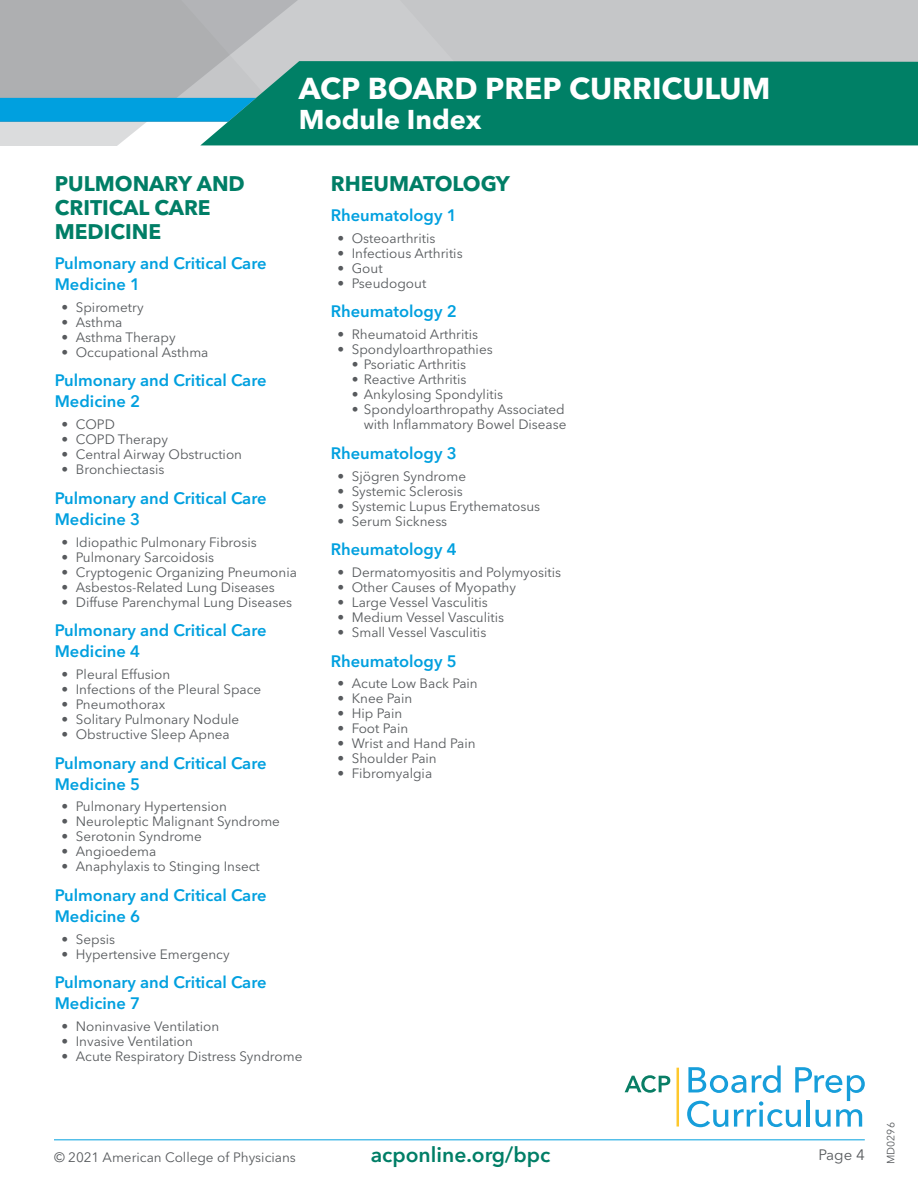
<style>
.page{position:relative;width:918px;height:1188px;background:#fff}
.page>*{position:absolute;margin:0;border:0;box-sizing:border-box;transform-origin:0 0}
.t1{font:700 30px "Avenir Next LT Pro";color:#fff}
.t2{font:700 27px "Avenir Next LT Pro";color:#fff}
.Heads{font:700 21px/24px "Avenir Next LT Pro";color:#007e66}
.t3{font:600 21px "Avenir Next LT Pro";color:#007e66}
.Sub_Heads{font:600 16.5px/21px "Avenir Next LT Pro";color:#00a0df}
.t4{font:15px "Avenir Next LT Pro";color:#575a5d}
.Bullets{font:13.5px/15px "Avenir Next LT Pro";color:#575a5d;text-align:right}
.t5{font:10.5px "Avenir Next LT Pro";color:#575a5d}
</style>
<div class="page">
<hr style="left:54px;top:1139px;width:811px;height:1px;background:#00a0df">
<svg style="left:687px;top:1065px;width:178px;height:62px"></svg>
<svg style="left:625px;top:1075px;width:45px;height:18px"></svg>
<hr style="left:677px;top:1068px;width:2px;height:59px;background:#fec82d">
<div style="left:0;top:0;width:918px;height:98px;background:#c5c6c8"></div>
<div style="left:300px;top:61px;width:618px;height:84px;background:#008066"></div>
<svg style="left:0;top:0;width:300px;height:145px"></svg>
<h1 class="t1" style="left:299px;top:70px;width:473px">ACP BOARD PREP CURRICULUM</h1>
<h2 class="t2" style="left:299px;top:103px;width:184px">Module Index</h2>
<p class="Heads" style="left:55px;top:172px;width:192px">PULMONARY AND<br>CRITICAL CARE<br>MEDICINE</p>
<p class="Sub_Heads" style="left:55px;top:253px;width:213px">Pulmonary and Critical Care<br>Medicine 1</p>
<p class="Bullets" style="left:62px;top:300px;width:84px">• Spirometry</p>
<p class="Bullets" style="left:62px;top:315px;width:62px">• Asthma</p>
<p class="Bullets" style="left:62px;top:330px;width:116px">• Asthma Therapy</p>
<p class="Bullets" style="left:62px;top:345px;width:148px">• Occupational Asthma</p>
<p class="Sub_Heads" style="left:55px;top:370px;width:213px">Pulmonary and Critical Care<br>Medicine 2</p>
<p class="Bullets" style="left:62px;top:417px;width:55px">• COPD</p>
<p class="Bullets" style="left:62px;top:432px;width:108px">• COPD Therapy</p>
<p class="Bullets" style="left:62px;top:447px;width:182px">• Central Airway Obstruction</p>
<p class="Bullets" style="left:62px;top:462px;width:104px">• Bronchiectasis</p>
<p class="Sub_Heads" style="left:55px;top:487px;width:213px">Pulmonary and Critical Care<br>Medicine 3</p>
<p class="Bullets" style="left:62px;top:534px;width:197px">• Idiopathic Pulmonary Fibrosis</p>
<p class="Bullets" style="left:62px;top:549px;width:154px">• Pulmonary Sarcoidosis</p>
<p class="Bullets" style="left:62px;top:564px;width:237px">• Cryptogenic Organizing Pneumonia</p>
<p class="Bullets" style="left:62px;top:579px;width:215px">• Asbestos-Related Lung Diseases</p>
<p class="Bullets" style="left:62px;top:594px;width:232px">• Diffuse Parenchymal Lung Diseases</p>
<p class="Sub_Heads" style="left:55px;top:620px;width:213px">Pulmonary and Critical Care<br>Medicine 4</p>
<p class="Bullets" style="left:62px;top:667px;width:110px">• Pleural Effusion</p>
<p class="Bullets" style="left:62px;top:682px;width:201px">• Infections of the Pleural Space</p>
<p class="Bullets" style="left:62px;top:697px;width:105px">• Pneumothorax</p>
<p class="Bullets" style="left:62px;top:712px;width:179px">• Solitary Pulmonary Nodule</p>
<p class="Bullets" style="left:62px;top:727px;width:170px">• Obstructive Sleep Apnea</p>
<p class="Sub_Heads" style="left:55px;top:752px;width:213px">Pulmonary and Critical Care<br>Medicine 5</p>
<p class="Bullets" style="left:62px;top:799px;width:167px">• Pulmonary Hypertension</p>
<p class="Bullets" style="left:62px;top:814px;width:220px">• Neuroleptic Malignant Syndrome</p>
<p class="Bullets" style="left:62px;top:829px;width:142px">• Serotonin Syndrome</p>
<p class="Bullets" style="left:62px;top:844px;width:96px">• Angioedema</p>
<p class="Bullets" style="left:62px;top:859px;width:200px">• Anaphylaxis to Stinging Insect</p>
<p class="Sub_Heads" style="left:55px;top:885px;width:213px">Pulmonary and Critical Care<br>Medicine 6</p>
<p class="Bullets" style="left:62px;top:932px;width:55px">• Sepsis</p>
<p class="Bullets" style="left:62px;top:947px;width:170px">• Hypertensive Emergency</p>
<p class="Sub_Heads" style="left:55px;top:972px;width:213px">Pulmonary and Critical Care<br>Medicine 7</p>
<p class="Bullets" style="left:62px;top:1019px;width:159px">• Noninvasive Ventilation</p>
<p class="Bullets" style="left:62px;top:1034px;width:133px">• Invasive Ventilation</p>
<p class="Bullets" style="left:62px;top:1049px;width:242px">• Acute Respiratory Distress Syndrome</p>
<p class="Heads" style="left:331px;top:172px;width:181px">RHEUMATOLOGY</p>
<p class="Sub_Heads" style="left:331px;top:205px;width:127px">Rheumatology 1</p>
<p class="Bullets" style="left:338px;top:231px;width:99px">• Osteoarthritis</p>
<p class="Bullets" style="left:338px;top:246px;width:127px">• Infectious Arthritis</p>
<p class="Bullets" style="left:338px;top:261px;width:47px">• Gout</p>
<p class="Bullets" style="left:338px;top:276px;width:90px">• Pseudogout</p>
<p class="Sub_Heads" style="left:331px;top:301px;width:127px">Rheumatology 2</p>
<p class="Bullets" style="left:338px;top:327px;width:142px">• Rheumatoid Arthritis</p>
<p class="Bullets" style="left:338px;top:342px;width:157px">• Spondyloarthropathies</p>
<p class="Bullets" style="left:352px;top:357px;width:116px">• Psoriatic Arthritis</p>
<p class="Bullets" style="left:352px;top:372px;width:116px">• Reactive Arthritis</p>
<p class="Bullets" style="left:352px;top:387px;width:153px">• Ankylosing Spondylitis</p>
<p class="Bullets" style="left:352px;top:402px;width:216px">• Spondyloarthropathy Associated with Inflammatory Bowel Disease</p>
<p class="Sub_Heads" style="left:331px;top:442px;width:127px">Rheumatology 3</p>
<p class="Bullets" style="left:338px;top:468px;width:130px">• Sjögren Syndrome</p>
<p class="Bullets" style="left:338px;top:483px;width:127px">• Systemic Sclerosis</p>
<p class="Bullets" style="left:338px;top:498px;width:204px">• Systemic Lupus Erythematosus</p>
<p class="Bullets" style="left:338px;top:513px;width:111px">• Serum Sickness</p>
<p class="Sub_Heads" style="left:331px;top:539px;width:127px">Rheumatology 4</p>
<p class="Bullets" style="left:338px;top:565px;width:225px">• Dermatomyositis and Polymyositis</p>
<p class="Bullets" style="left:338px;top:580px;width:180px">• Other Causes of Myopathy</p>
<p class="Bullets" style="left:338px;top:595px;width:152px">• Large Vessel Vasculitis</p>
<p class="Bullets" style="left:338px;top:610px;width:168px">• Medium Vessel Vasculitis</p>
<p class="Bullets" style="left:338px;top:625px;width:150px">• Small Vessel Vasculitis</p>
<p class="Sub_Heads" style="left:331px;top:650px;width:127px">Rheumatology 5</p>
<p class="Bullets" style="left:338px;top:676px;width:142px">• Acute Low Back Pain</p>
<p class="Bullets" style="left:338px;top:691px;width:76px">• Knee Pain</p>
<p class="Bullets" style="left:338px;top:706px;width:66px">• Hip Pain</p>
<p class="Bullets" style="left:338px;top:721px;width:72px">• Foot Pain</p>
<p class="Bullets" style="left:338px;top:736px;width:140px">• Wrist and Hand Pain</p>
<p class="Bullets" style="left:338px;top:751px;width:101px">• Shoulder Pain</p>
<p class="Bullets" style="left:338px;top:766px;width:96px">• Fibromyalgia</p>
<p class="Bullets" style="left:54px;top:1150px;width:243px">© 2021 American College of Physicians</p>
<h3 class="t3" style="left:371px;top:1142px;width:181px">acponline.org/bpc</h3>
<p class="t4" style="left:818px;top:1146px;width:48px">Page 4</p>
<p class="t5" style="left:885px;top:1164px;width:43px;rotate:-90deg">MD0296</p>
</div>
